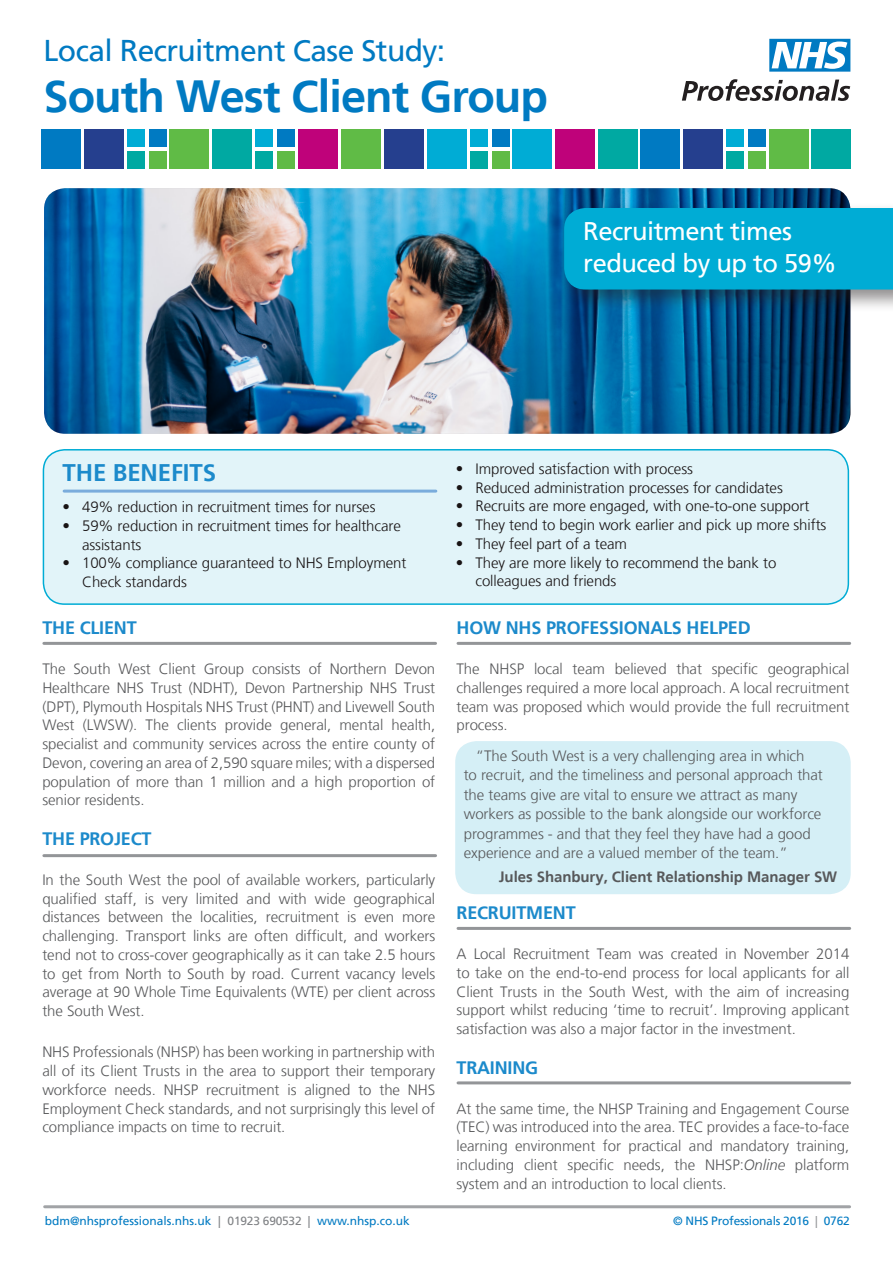
<style>
.page{position:relative;width:893px;height:1263px;background:#fff}
.page>*{position:absolute;margin:0;border:0;box-sizing:border-box;transform-origin:0 0}
.t1{font:700 45px "Frutiger";letter-spacing:-.02em;color:#007ac2}
.t2{font:30px "Frutiger";letter-spacing:-.02em;color:#007ac2}
.t3{font:25.5px/31.5px "Frutiger";letter-spacing:-.02em;color:#fff}
.t4{font:700 24px "Frutiger LT";letter-spacing:-.005em;color:#1c8acb}
.t5{font:700 18px "Frutiger LT";letter-spacing:-.01em;color:#1c8acb}
.t6{font:300 15px/18.8px "Frutiger LT";letter-spacing:-.005em;color:#57585a;text-align:justify}
.t7{font:300 15px/18.8px "Frutiger LT";letter-spacing:-.005em;color:#181314}
.t8{font:700 15px "Frutiger LT";letter-spacing:-.005em;color:#57585a}
.t9{font:12px "Frutiger";color:#007ac2}
.t10{font:12px "Frutiger";letter-spacing:-.02em;color:#007ac2}
.s1{font-style:italic}
.s2{color:#808285}
.s3{color:#939598}
</style>
<div class="page">
<hr style="left:44px;top:642px;width:392px;height:3px;background:#939598">
<hr style="left:44px;top:854px;width:392px;height:3px;background:#939598">
<hr style="left:458px;top:642px;width:392px;height:3px;background:#939598">
<hr style="left:458px;top:927px;width:392px;height:3px;background:#939598">
<hr style="left:458px;top:1081px;width:392px;height:3px;background:#939598">
<svg style="left:769px;top:39px;width:81px;height:33px"></svg>
<svg style="left:682px;top:79px;width:168px;height:22px"></svg>
<div style="left:455px;top:741px;width:396px;height:153px;background:#d5eff6;border-radius:21px"></div>
<div style="left:277px;top:151px;width:18px;height:18px;background:#60bb46"></div>
<div style="left:277px;top:129px;width:18px;height:18px;background:#007ac2"></div>
<div style="left:255px;top:151px;width:18px;height:18px;background:#00a9a2"></div>
<div style="left:255px;top:129px;width:18px;height:18px;background:#00acd5"></div>
<div style="left:769px;top:129px;width:39px;height:40px;background:#60bb46"></div>
<div style="left:170px;top:129px;width:39px;height:40px;background:#60bb46"></div>
<div style="left:683px;top:129px;width:40px;height:40px;background:#253f8e"></div>
<div style="left:84px;top:129px;width:40px;height:40px;background:#253f8e"></div>
<div style="left:641px;top:129px;width:39px;height:40px;background:#007ac2"></div>
<div style="left:42px;top:129px;width:39px;height:40px;background:#007ac2"></div>
<div style="left:598px;top:129px;width:40px;height:40px;background:#00a9a2"></div>
<div style="left:812px;top:129px;width:39px;height:40px;background:#00a9a2"></div>
<div style="left:213px;top:129px;width:39px;height:40px;background:#00a9a2"></div>
<div style="left:748px;top:151px;width:17px;height:18px;background:#60bb46"></div>
<div style="left:748px;top:129px;width:17px;height:18px;background:#007ac2"></div>
<div style="left:726px;top:151px;width:18px;height:18px;background:#00a9a2"></div>
<div style="left:726px;top:129px;width:18px;height:18px;background:#00acd5"></div>
<div style="left:149px;top:151px;width:17px;height:18px;background:#60bb46"></div>
<div style="left:149px;top:129px;width:17px;height:18px;background:#007ac2"></div>
<div style="left:127px;top:151px;width:18px;height:18px;background:#00a9a2"></div>
<div style="left:127px;top:129px;width:18px;height:18px;background:#00acd5"></div>
<div style="left:556px;top:129px;width:39px;height:40px;background:#bf027a"></div>
<div style="left:427px;top:129px;width:40px;height:40px;background:#00acd5"></div>
<div style="left:492px;top:151px;width:17px;height:18px;background:#60bb46"></div>
<div style="left:492px;top:129px;width:17px;height:18px;background:#007ac2"></div>
<div style="left:470px;top:151px;width:18px;height:18px;background:#00a9a2"></div>
<div style="left:470px;top:129px;width:18px;height:18px;background:#00acd5"></div>
<div style="left:513px;top:129px;width:39px;height:40px;background:#00acd5"></div>
<div style="left:341px;top:129px;width:40px;height:40px;background:#60bb46"></div>
<div style="left:385px;top:129px;width:39px;height:40px;background:#253f8e"></div>
<div style="left:298px;top:129px;width:40px;height:40px;background:#bf027a"></div>
<div style="left:43px;top:450px;width:805px;height:154px;background:#e2f4f9;border-radius:21px"></div>
<div style="left:43px;top:449px;width:806px;height:156px;border:2px solid #00acd5;border-radius:21px"></div>
<hr style="left:64px;top:490px;width:372px;height:3px;background:#7aacdc">
<img style="left:44px;top:188px;width:806px;height:246px">
<div style="left:559px;top:203px;width:334px;height:110px;background:#231f20;opacity:.5"></div>
<div style="left:564px;top:208px;width:329px;height:81px;background:#00acd5"></div>
<hr style="left:45px;top:1205px;width:805px;height:3px;background:#a1a3a6">
<h2 class="t2" style="left:44px;top:33px;width:403px">Local Recruitment Case Study:</h2>
<h1 class="t1" style="left:44px;top:70px;width:506px">South West Client Group</h1>
<h3 class="t3" style="left:583px;top:216px;width:255px">Recruitment times reduced by up to 59%</h3>
<h3 class="t4" style="left:63px;top:458px;width:155px">THE BENEFITS</h3>
<p class="t7" style="left:63px;top:498px;width:314px">• 49% reduction in recruitment times for nurses</p>
<p class="t7" style="left:82px;top:516px;width:320px;text-indent:-20px">• 59% reduction in recruitment times for healthcare assistants</p>
<p class="t7" style="left:82px;top:554px;width:326px;text-indent:-20px">• 100% compliance guaranteed to NHS Employment<br>Check standards</p>
<p class="t5" style="left:42px;top:617px;width:96px">THE CLIENT</p>
<p class="t6" style="left:42px;top:660px;width:394px">The South West Client Group consists of Northern Devon Healthcare NHS Trust (NDHT), Devon Partnership NHS Trust (DPT), Plymouth Hospitals NHS Trust (PHNT) and Livewell South West (LWSW). The clients provide general, mental health, specialist and community services across the entire county of Devon, covering an area of 2,590 square miles; with a dispersed population of more than 1 million and a high proportion of senior residents.</p>
<p class="t5" style="left:42px;top:828px;width:111px">THE PROJECT</p>
<p class="t6" style="left:42px;top:870px;width:394px">In the South West the pool of available workers, particularly qualified staff, is very limited and with wide geographical distances between the localities, recruitment is even more challenging. Transport links are often difficult, and workers tend not to cross-cover geographically as it can take 2.5 hours to get from North to South by road. Current vacancy levels average at 90 Whole Time Equivalents (WTE) per client across the South West.</p>
<p class="t6" style="left:42px;top:1043px;width:394px">NHS Professionals (NHSP) has been working in partnership with all of its Client Trusts in the area to support their temporary workforce needs. NHSP recruitment is aligned to the NHS Employment Check standards, and not surprisingly this level of compliance impacts on time to recruit.</p>
<p class="t7" style="left:456px;top:459px;width:239px">• Improved satisfaction with process</p>
<p class="t7" style="left:456px;top:478px;width:328px">• Reduced administration processes for candidates</p>
<p class="t7" style="left:456px;top:497px;width:355px">• Recruits are more engaged, with one-to-one support</p>
<p class="t7" style="left:456px;top:516px;width:372px">• They tend to begin work earlier and pick up more shifts</p>
<p class="t7" style="left:456px;top:534px;width:173px">• They feel part of a team</p>
<p class="t7" style="left:475px;top:553px;width:302px;text-indent:-20px">• They are more likely to recommend the bank to colleagues and friends</p>
<p class="t5" style="left:456px;top:617px;width:296px">HOW NHS PROFESSIONALS HELPED</p>
<p class="t6" style="left:456px;top:660px;width:394px">The NHSP local team believed that specific geographical challenges required a more local approach. A local recruitment team was proposed which would provide the full recruitment process.</p>
<p class="t6" style="left:464px;top:746px;width:361px;line-height:19.5px;text-align:left;text-indent:12px">“The South West is a very challenging area in which<br>to recruit, and the timeliness and personal approach that the teams give are vital to ensure we attract as many workers as possible to the bank alongside our workforce programmes - and that they feel they have had a good experience and are a valued member of the team.”</p>
<p class="t8" style="left:499px;top:868px;width:340px">Jules Shanbury, Client Relationship Manager SW</p>
<p class="t5" style="left:456px;top:902px;width:121px">RECRUITMENT</p>
<p class="t6" style="left:456px;top:945px;width:394px">A Local Recruitment Team was created in November 2014 to take on the end-to-end process for local applicants for all Client Trusts in the South West, with the aim of increasing support whilst reducing ‘time to recruit’. Improving applicant satisfaction was also a major factor in the investment.</p>
<p class="t5" style="left:456px;top:1057px;width:83px">TRAINING</p>
<p class="t6" style="left:456px;top:1099px;width:394px">At the same time, the NHSP Training and Engagement Course (TEC) was introduced into the area. TEC provides a face-to-face learning environment for practical and mandatory training, including client specific needs, the NHSP:<span class="s1">Online</span> platform system and an introduction to local clients.</p>
<p class="t9" style="left:45px;top:1214px;width:367px">bdm@nhsprofessionals.nhs.uk <span class="s2">| 01923 690532 |</span> www.nhsp.co.uk</p>
<p class="t10" style="left:673px;top:1214px;width:178px">© NHS Professionals 2016 <span class="s3">|</span> 0762</p>
</div>
